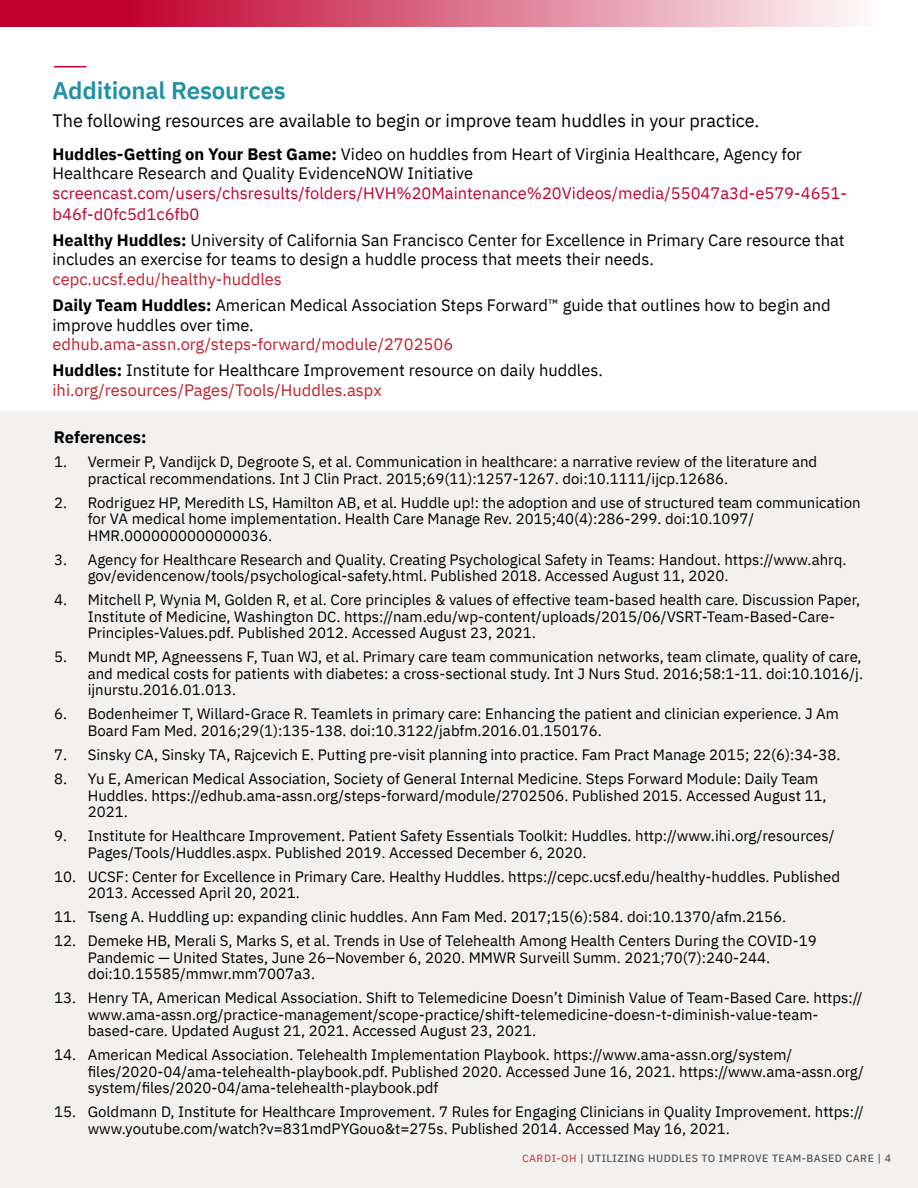
<style>
.page{position:relative;width:918px;height:1188px;background:#fff}
.page>*{position:absolute;margin:0;border:0;box-sizing:border-box;transform-origin:0 0}
.t1{font:600 24px "IBM Plex Sans";letter-spacing:-.01em;color:#2190a6}
.t2{font:18px "IBM Plex Sans";color:#000}
.t3{font:16.5px/19.5px "IBM Plex Sans";color:#000}
.t4{font:16.5px/21px "IBM Plex Sans";color:#c10230}
.t5{font:16.5px "IBM Plex Sans";color:#c22033}
.t6{font:700 16.5px "IBM Plex Sans";color:#000}
.t7{font:15px/16.5px "IBM Plex Sans";color:#000}
.t8{font:500 10.5px "IBM Plex Sans";letter-spacing:.05em;color:#58595b}
.s1{font-weight:700}
.s2{color:#c22033}
.s3{color:#cb534e}
</style>
<div class="page">
<div style="left:0;top:410px;width:918px;height:778px;background:#f3f1ef"></div>
<svg style="left:0;top:0;width:854px;height:27px;background:#d96884"></svg>
<hr style="left:54px;top:66px;width:32px;height:2px;background:#c00630">
<h1 class="t1" style="left:53px;top:71px;width:235px">Additional Resources</h1>
<p class="t2" style="left:53px;top:106px;width:708px">The following resources are available to begin or improve team huddles in your practice.</p>
<p class="t3" style="left:53px;top:143px;width:751px"><span class="s1">Huddles-Getting on Your Best Game:</span> Video on huddles from Heart of Virginia Healthcare, Agency for<br>Healthcare Research and Quality EvidenceNOW Initiative</p>
<p class="t4" style="left:53px;top:181px;width:796px">screencast.com/users/chsresults/folders/HVH%20Maintenance%20Videos/media/55047a3d-e579-4651- b46f-d0fc5d1c6fb0</p>
<p class="t3" style="left:53px;top:229px;width:794px"><span class="s1">Healthy Huddles:</span> University of California San Francisco Center for Excellence in Primary Care resource that includes an exercise for teams to design a huddle process that meets their needs.</p>
<p class="t3" style="left:53px;top:265px;width:780px;line-height:26.2px"><span class="s2">cepc.ucsf.edu/healthy-huddles<br></span><span class="s1">Daily Team Huddles:</span> American Medical Association Steps Forward™ guide that outlines how to begin and</p>
<p class="t3" style="left:53px;top:314px;width:203px">improve huddles over time.</p>
<p class="t3" style="left:53px;top:330px;width:552px;line-height:26.2px"><span class="s2">edhub.ama-assn.org/steps-forward/module/2702506<br></span><span class="s1">Huddles:</span> Institute for Healthcare Improvement resource on daily huddles.</p>
<p class="t5" style="left:53px;top:377px;width:331px">ihi.org/resources/Pages/Tools/Huddles.aspx</p>
<p class="t6" style="left:54px;top:424px;width:94px">References:</p>
<p class="t7" style="left:88px;top:452px;width:731px;text-indent:-34px">1. Vermeir P, Vandijck D, Degroote S, et al. Communication in healthcare: a narrative review of the literature and practical recommendations. Int J Clin Pract. 2015;69(11):1257-1267. doi:10.1111/ijcp.12686.</p>
<p class="t7" style="left:88px;top:493px;width:774px;text-indent:-34px">2. Rodriguez HP, Meredith LS, Hamilton AB, et al. Huddle up!: the adoption and use of structured team communication for VA medical home implementation. Health Care Manage Rev. 2015;40(4):286-299. doi:10.1097/<br>HMR.0000000000000036.</p>
<p class="t7" style="left:88px;top:550px;width:760px;text-indent:-34px">3. Agency for Healthcare Research and Quality. Creating Psychological Safety in Teams: Handout. https://www.ahrq. gov/evidencenow/tools/psychological-safety.html. Published 2018. Accessed August 11, 2020.</p>
<p class="t7" style="left:88px;top:591px;width:774px;text-indent:-34px">4. Mitchell P, Wynia M, Golden R, et al. Core principles &amp; values of effective team-based health care. Discussion Paper,<br>Institute of Medicine, Washington DC. https://nam.edu/wp-content/uploads/2015/06/VSRT-Team-Based-Care-<br>Principles-Values.pdf. Published 2012. Accessed August 23, 2021.</p>
<p class="t7" style="left:88px;top:648px;width:777px;text-align:justify;text-indent:-34px">5. Mundt MP, Agneessens F, Tuan WJ, et al. Primary care team communication networks, team climate, quality of care, and medical costs for patients with diabetes: a cross-sectional study. Int J Nurs Stud. 2016;58:1-11. doi:10.1016/j. ijnurstu.2016.01.013.</p>
<p class="t7" style="left:88px;top:705px;width:753px;text-indent:-34px">6. Bodenheimer T, Willard-Grace R. Teamlets in primary care: Enhancing the patient and clinician experience. J Am<br>Board Fam Med. 2016;29(1):135-138. doi:10.3122/jabfm.2016.01.150176.</p>
<p class="t7" style="left:54px;top:745px;width:788px">7. Sinsky CA, Sinsky TA, Rajcevich E. Putting pre-visit planning into practice. Fam Pract Manage 2015; 22(6):34-38.</p>
<p class="t7" style="left:88px;top:769px;width:740px;text-indent:-34px">8. Yu E, American Medical Association, Society of General Internal Medicine. Steps Forward Module: Daily Team<br>Huddles. https://edhub.ama-assn.org/steps-forward/module/2702506. Published 2015. Accessed August 11,<br>2021.</p>
<p class="t7" style="left:88px;top:826px;width:748px;text-indent:-34px">9. Institute for Healthcare Improvement. Patient Safety Essentials Toolkit: Huddles. http://www.ihi.org/resources/<br>Pages/Tools/Huddles.aspx. Published 2019. Accessed December 6, 2020.</p>
<p class="t7" style="left:88px;top:867px;width:754px;text-indent:-34px">10. UCSF: Center for Excellence in Primary Care. Healthy Huddles. https://cepc.ucsf.edu/healthy-huddles. Published<br>2013. Accessed April 20, 2021.</p>
<p class="t7" style="left:54px;top:907px;width:734px">11. Tseng A. Huddling up: expanding clinic huddles. Ann Fam Med. 2017;15(6):584. doi:10.1370/afm.2156.</p>
<p class="t7" style="left:88px;top:932px;width:731px;text-indent:-34px">12. Demeke HB, Merali S, Marks S, et al. Trends in Use of Telehealth Among Health Centers During the COVID-19<br>Pandemic — United States, June 26–November 6, 2020. MMWR Surveill Summ. 2021;70(7):240-244. doi:10.15585/mmwr.mm7007a3.</p>
<p class="t7" style="left:88px;top:989px;width:776px;text-indent:-34px">13. Henry TA, American Medical Association. Shift to Telemedicine Doesn’t Diminish Value of Team-Based Care. https:// www.ama-assn.org/practice-management/scope-practice/shift-telemedicine-doesn-t-diminish-value-team&shy;based-care. Updated August 21, 2021. Accessed August 23, 2021.</p>
<p class="t7" style="left:88px;top:1046px;width:778px;text-indent:-34px">14. American Medical Association. Telehealth Implementation Playbook. https://www.ama-assn.org/system/ files/2020-04/ama-telehealth-playbook.pdf. Published 2020. Accessed June 16, 2021. https://www.ama-assn.org/ system/files/2020-04/ama-telehealth-playbook.pdf</p>
<p class="t7" style="left:88px;top:1103px;width:778px;text-indent:-34px">15. Goldmann D, Institute for Healthcare Improvement. 7 Rules for Engaging Clinicians in Quality Improvement. https:// www.youtube.com/watch?v=831mdPYGouo&amp;t=275s. Published 2014. Accessed May 16, 2021.</p>
<p class="t8" style="left:522px;top:1150px;width:370px"><span class="s3">CARDI-OH</span> | UTILIZING HUDDLES TO IMPROVE TEAM-BASED CARE | 4</p>
</div>
